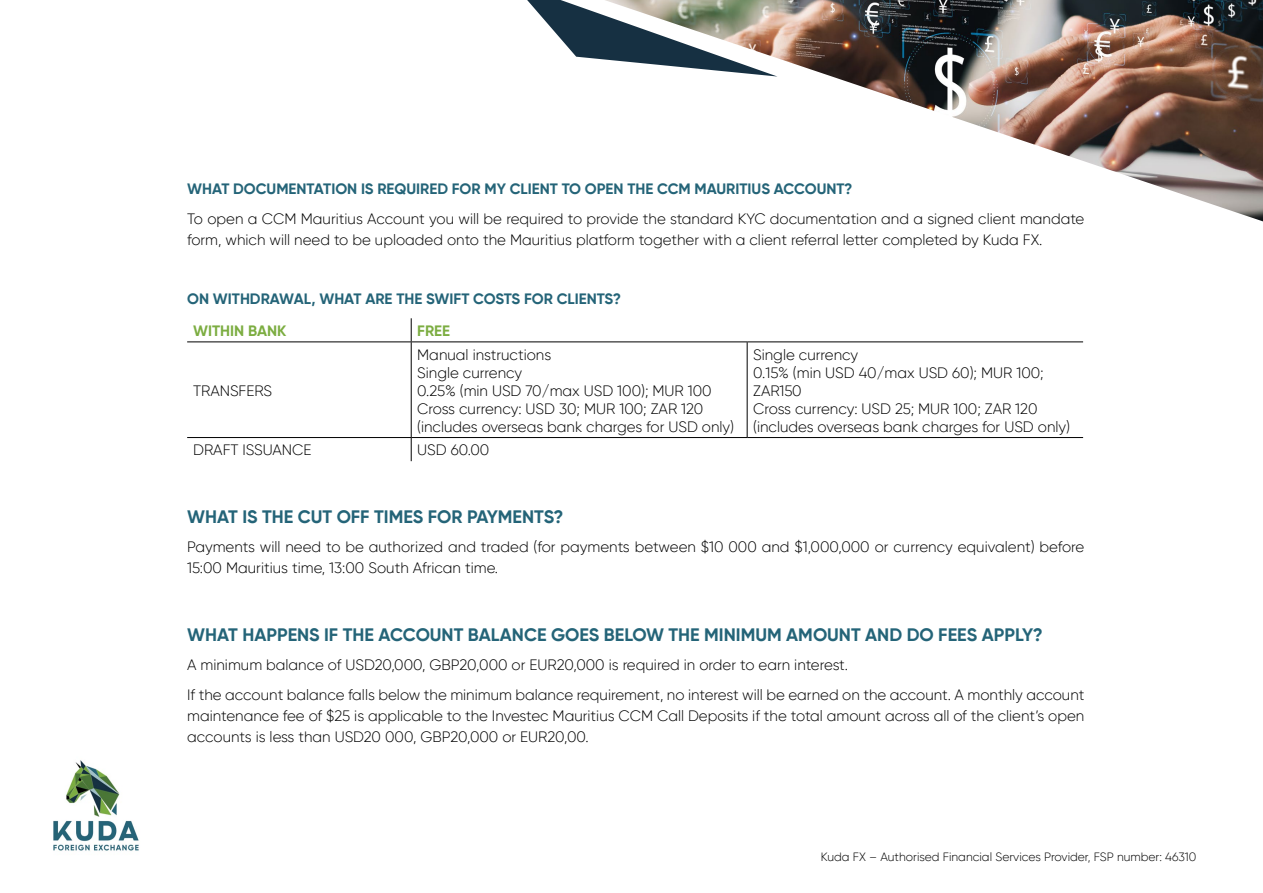
<style>
.page{position:relative;width:1263px;height:893px;background:#fff}
.page>*{position:absolute;margin:0;border:0;box-sizing:border-box;transform-origin:0 0}
.t1{font:700 18px "Gilroy";color:#246478}
.t2{font:300 15px/18px "Gilroy";color:#000}
.t3{font:700 15px "Gilroy";color:#246478}
.t4{font:700 15px "Gilroy";color:#7cad41}
.t5{font:300 12px "Gilroy";color:#000}
</style>
<div class="page">
<svg style="left:411px;top:318px;width:1px;height:23px"></svg>
<hr style="left:187px;top:341px;width:224px;height:1px;background:#000">
<hr style="left:411px;top:341px;width:336px;height:1px;background:#000">
<hr style="left:411px;top:342px;width:1px;height:95px;background:#000">
<hr style="left:747px;top:341px;width:336px;height:1px;background:#000">
<hr style="left:747px;top:342px;width:1px;height:95px;background:#000">
<hr style="left:187px;top:437px;width:224px;height:1px;background:#000">
<hr style="left:411px;top:437px;width:336px;height:1px;background:#000">
<svg style="left:411px;top:438px;width:1px;height:23px"></svg>
<hr style="left:747px;top:437px;width:336px;height:1px;background:#000">
<img style="left:53px;top:760px;width:86px;height:91px">
<img style="left:777px;top:0;width:486px;height:221px">
<svg style="left:527px;top:0;width:250px;height:77px"></svg>
<p class="t3" style="left:187px;top:180px;width:667px">WHAT DOCUMENTATION IS REQUIRED FOR MY CLIENT TO OPEN THE CCM MAURITIUS ACCOUNT?</p>
<p class="t2" style="left:187px;top:208px;width:899px;line-height:21px">To open a CCM Mauritius Account you will be required to provide the standard KYC documentation and a signed client mandate form, which will need to be uploaded onto the Mauritius platform together with a client referral letter completed by Kuda FX.</p>
<p class="t3" style="left:187px;top:289px;width:435px">ON WITHDRAWAL, WHAT ARE THE SWIFT COSTS FOR CLIENTS?</p>
<p class="t4" style="left:193px;top:321px;width:95px">WITHIN BANK</p>
<p class="t4" style="left:417px;top:321px;width:34px">FREE</p>
<p class="t2" style="left:193px;top:381px;width:80px">TRANSFERS</p>
<p class="t2" style="left:417px;top:345px;width:318px">Manual instructions<br>Single currency<br>0.25% (min USD 70/max USD 100); MUR 100<br>Cross currency: USD 30; MUR 100; ZAR 120 (includes overseas bank charges for USD only)</p>
<p class="t2" style="left:753px;top:345px;width:318px">Single currency<br>0.15% (min USD 40/max USD 60); MUR 100;<br>ZAR150<br>Cross currency: USD 25; MUR 100; ZAR 120 (includes overseas bank charges for USD only)</p>
<p class="t2" style="left:193px;top:441px;width:120px">DRAFT ISSUANCE</p>
<p class="t2" style="left:417px;top:441px;width:74px">USD 60.00</p>
<p class="t1" style="left:187px;top:505px;width:378px">WHAT IS THE CUT OFF TIMES FOR PAYMENTS?</p>
<p class="t2" style="left:187px;top:536px;width:899px;line-height:21px">Payments will need to be authorized and traded (for payments between $10 000 and $1,000,000 or currency equivalent) before<br>15:00 Mauritius time, 13:00 South African time.</p>
<p class="t1" style="left:187px;top:623px;width:857px">WHAT HAPPENS IF THE ACCOUNT BALANCE GOES BELOW THE MINIMUM AMOUNT AND DO FEES APPLY?</p>
<p class="t2" style="left:187px;top:650px;width:899px;line-height:29.5px">A minimum balance of USD20,000, GBP20,000 or EUR20,000 is required in order to earn interest.<br>If the account balance falls below the minimum balance requirement, no interest will be earned on the account. A monthly account</p>
<p class="t2" style="left:187px;top:705px;width:899px;line-height:21px">maintenance fee of $25 is applicable to the Investec Mauritius CCM Call Deposits if the total amount across all of the client’s open accounts is less than USD20 000, GBP20,000 or EUR20,00.</p>
<p class="t5" style="left:821px;top:849px;width:377px">Kuda FX – Authorised Financial Services Provider, FSP number: 46310</p>
</div>
